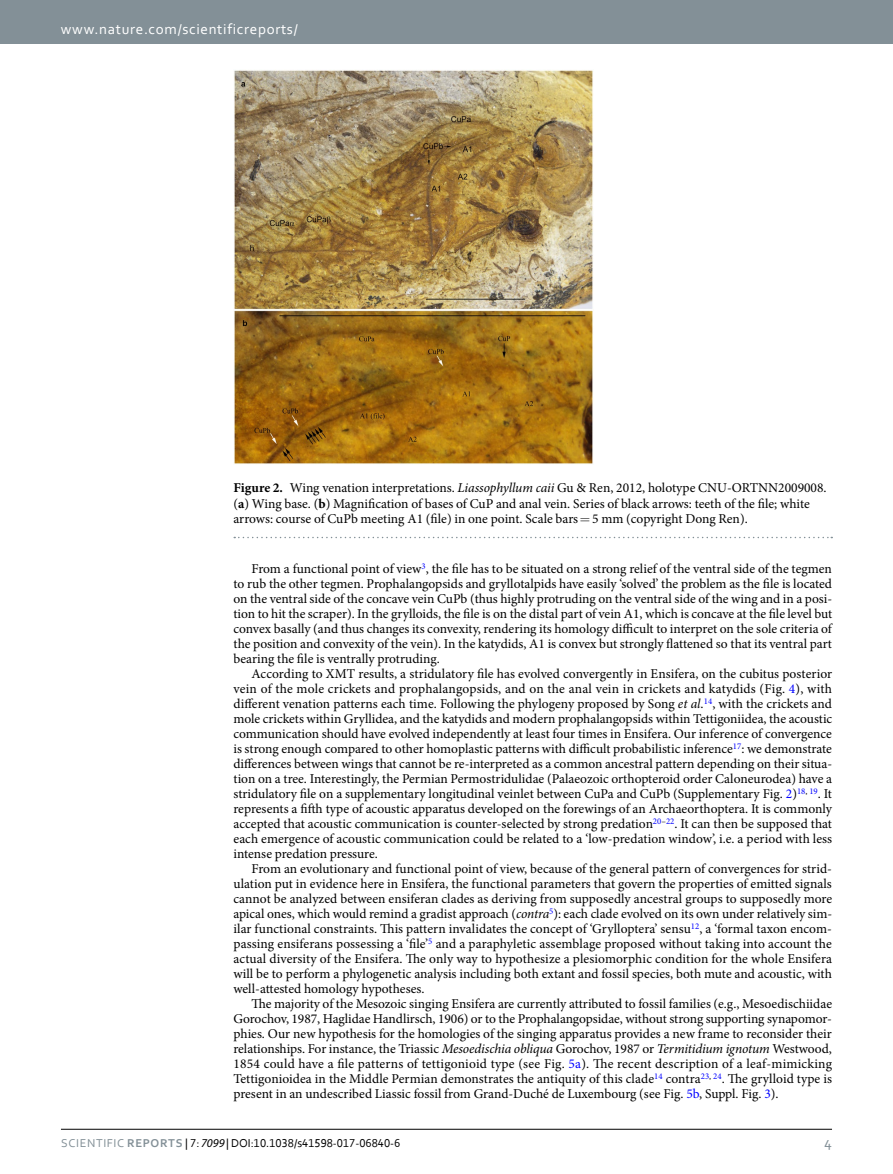
<style>
.page{position:relative;width:893px;height:1174px;background:#fff}
.page>*{position:absolute;margin:0;border:0;box-sizing:border-box;transform-origin:0 0}
.t1{font:15px "Corbel 2";letter-spacing:.045em;color:#fff}
.t2{font:15px "Corbel 2";color:#839097}
.t3{font:13.5px/15px "Minion Pro";color:#000;text-align:justify}
.t4{font:12px "Corbel";color:#000}
.s1{font-weight:700}
.s2{font-style:italic}
.s3{color:#00f}
.s4{font-family:"Corbel 2";color:#839097}
.s5{font-family:"Corbel Bold 2";color:#839097}
.s6{font-family:"Myriad Pro";font-style:italic}
</style>
<div class="page">
<div style="left:0;top:0;width:893px;height:43px;background:#839097"></div>
<hr style="left:61px;top:1129px;width:771px;height:1px;background:#000">
<img style="left:234px;top:70px;width:359px;height:394px">
<svg style="left:234px;top:537px;width:598px;height:1px"></svg>
<p class="t1" style="left:61px;top:19px;width:238px">www.nature.com/scientificreports/</p>
<p class="t3" style="left:233px;top:481px;width:595px;text-align:left"><span class="s1">Figure 2.</span> Wing venation interpretations. <span class="s2">Liassophyllum caii</span> Gu &amp; Ren, 2012, holotype CNU-ORTNN2009008. (<span class="s1">a</span>) Wing base. (<span class="s1">b</span>) Magnification of bases of CuP and anal vein. Series of black arrows: teeth of the file; white arrows: course of CuPb meeting A1 (file) in one point. Scale bars 5 mm (copyright Dong Ren).</p>
<p class="t3" style="left:233px;top:561px;width:600px;text-indent:18px">From a functional point of view<sup>3</sup>, the file has to be situated on a strong relief of the ventral side of the tegmen to rub the other tegmen. Prophalangopsids and gryllotalpids have easily ‘solved’ the problem as the file is located on the ventral side of the concave vein CuPb (thus highly protruding on the ventral side of the wing and in a posi&shy;tion to hit the scraper). In the grylloids, the file is on the distal part of vein A1, which is concave at the file level but convex basally (and thus changes its convexity, rendering its homology difficult to interpret on the sole criteria of the position and convexity of the vein). In the katydids, A1 is convex but strongly flattened so that its ventral part bearing the file is ventrally protruding.</p>
<p class="t3" style="left:233px;top:666px;width:600px;text-indent:18px">According to XMT results, a stridulatory file has evolved convergently in Ensifera, on the cubitus posterior vein of the mole crickets and prophalangopsids, and on the anal vein in crickets and katydids (Fig. <span class="s3">4</span>), with different venation patterns each time. Following the phylogeny proposed by Song <span class="s2">et al</span>.<sup>14</sup>, with the crickets and mole crickets within Gryllidea, and the katydids and modern prophalangopsids within Tettigoniidea, the acoustic communication should have evolved independently at least four times in Ensifera. Our inference of convergence is strong enough compared to other homoplastic patterns with difficult probabilistic inference<sup>17</sup>: we demonstrate differences between wings that cannot be re-interpreted as a common ancestral pattern depending on their situa&shy;tion on a tree. Interestingly, the Permian Permostridulidae (Palaeozoic orthopteroid order Caloneurodea) have a stridulatory file on a supplementary longitudinal veinlet between CuPa and CuPb (Supplementary Fig. <span class="s3">2</span>)<sup>18</sup><sup>,</sup> <sup>19</sup>. It represents a fifth type of acoustic apparatus developed on the forewings of an Archaeorthoptera. It is commonly accepted that acoustic communication is counter-selected by strong predation<sup>20</sup><sup>–</sup><sup>22</sup>. It can then be supposed that each emergence of acoustic communication could be related to a ‘low-predation window’, i.e. a period with less intense predation pressure.</p>
<p class="t3" style="left:233px;top:861px;width:600px;text-indent:18px">From an evolutionary and functional point of view, because of the general pattern of convergences for strid&shy;ulation put in evidence here in Ensifera, the functional parameters that govern the properties of emitted signals cannot be analyzed between ensiferan clades as deriving from supposedly ancestral groups to supposedly more apical ones, which would remind a gradist approach (<span class="s2">contra</span><sup>5</sup>): each clade evolved on its own under relatively sim&shy;ilar functional constraints. This pattern invalidates the concept of ‘Grylloptera’ sensu<sup>12</sup>, a ‘formal taxon encom&shy;passing ensiferans possessing a ‘file’<sup>5</sup> and a paraphyletic assemblage proposed without taking into account the actual diversity of the Ensifera. The only way to hypothesize a plesiomorphic condition for the whole Ensifera will be to perform a phylogenetic analysis including both extant and fossil species, both mute and acoustic, with well-attested homology hypotheses.</p>
<p class="t3" style="left:233px;top:996px;width:600px;text-indent:18px">The majority of the Mesozoic singing Ensifera are currently attributed to fossil families (e.g., Mesoedischiidae Gorochov, 1987, Haglidae Handlirsch, 1906) or to the Prophalangopsidae, without strong supporting synapomor&shy;phies. Our new hypothesis for the homologies of the singing apparatus provides a new frame to reconsider their relationships. For instance, the Triassic <span class="s2">Mesoedischia obliqua</span> Gorochov, 1987 or <span class="s2">Termitidium ignotum</span> Westwood, 1854 could have a file patterns of tettigonioid type (see Fig. <span class="s3">5a</span>). The recent description of a leaf-mimicking Tettigonioidea in the Middle Permian demonstrates the antiquity of this clade<sup>14</sup> contra<sup>23</sup><sup>,</sup> <sup>24</sup>. The grylloid type is present in an undescribed Liassic fossil from Grand-Duché de Luxembourg (see Fig. <span class="s3">5b</span>, Suppl. Fig. <span class="s3">3</span>).</p>
<p class="t4" style="left:61px;top:1135px;width:341px"><span class="s4">Scientific</span> <span class="s5">REPORTS</span> | 7: <span class="s6">7099</span> | DOI:10.1038/s41598-017-06840-6</p>
<p class="t2" style="left:824px;top:1132px;width:9px">4</p>
</div>
